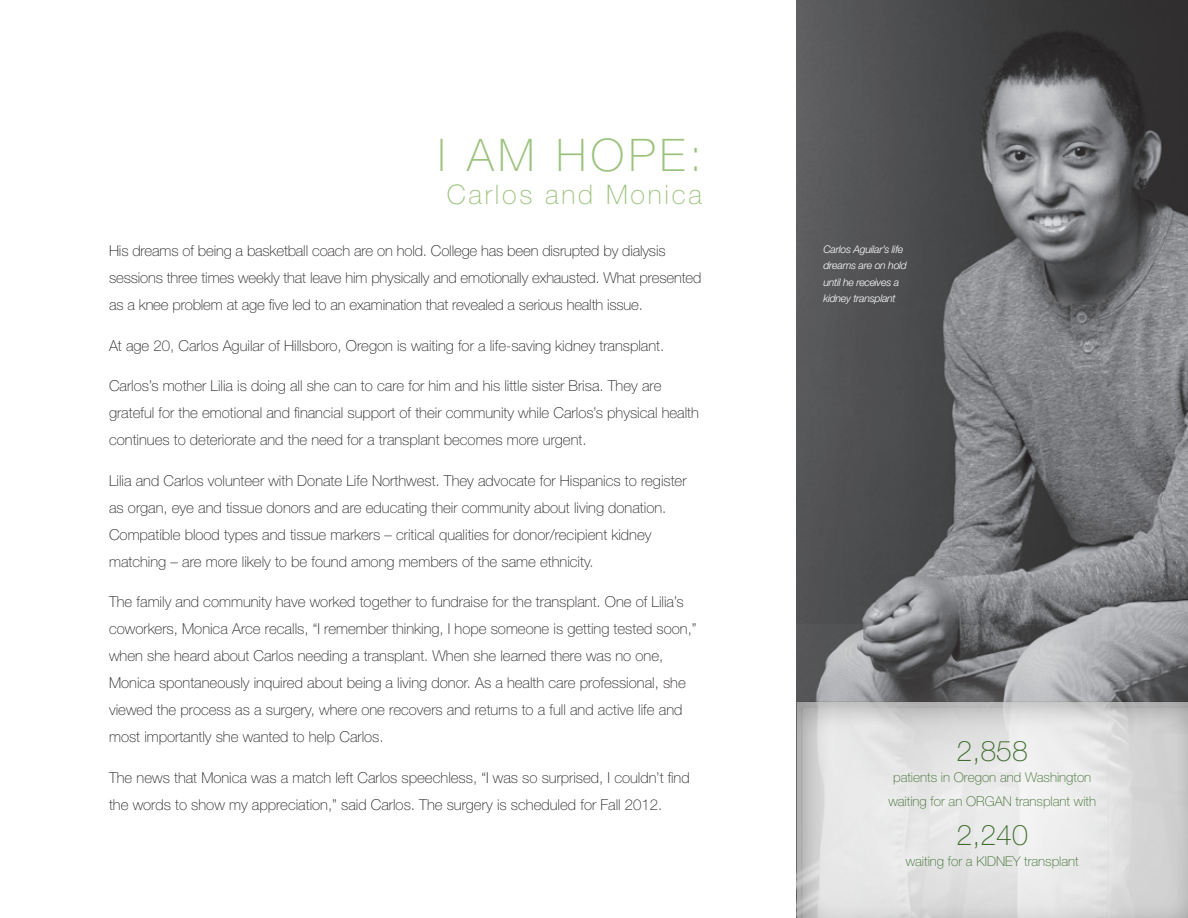
<style>
.page{position:relative;width:1188px;height:918px;background:#fff}
.page>*{position:absolute;margin:0;border:0;box-sizing:border-box;transform-origin:0 0}
.t1{font:100 45px "Helvetica Neue";letter-spacing:.1em;color:#9cc27d}
.t2{font:100 28.5px "Helvetica Neue";color:#3d6c2d}
.t3{font:100 27px "Helvetica Neue";letter-spacing:.1em;color:#9cc27d}
.t4{font:100 15px/27px "Helvetica Neue";color:#231f20}
.t5{font:100 13.5px/24px "Helvetica Neue";color:#3d6c2d;text-align:center}
.t6{font:italic 300 10.5px/16.5px "Helvetica Neue";letter-spacing:-.025em;color:#fff}
</style>
<div class="page">
<img style="left:796px;top:0;width:392px;height:624px">
<div style="left:777px;top:624px;width:411px;height:294px;background:#fff;opacity:.75"></div>
<h1 class="t1" style="left:438px;top:129px;width:266px">I AM HOPE:</h1>
<h3 class="t3" style="left:447px;top:179px;width:257px">Carlos and Monica</h3>
<p class="t4" style="left:109px;top:238px;width:594px">His dreams of being a basketball coach are on hold. College has been disrupted by dialysis sessions three times weekly that leave him physically and emotionally exhausted. What presented as a knee problem at age five led to an examination that revealed a serious health issue.</p>
<p class="t4" style="left:109px;top:332px;width:557px">At age 20, Carlos Aguilar of Hillsboro, Oregon is waiting for a life-saving kidney transplant.</p>
<p class="t4" style="left:109px;top:373px;width:591px">Carlos’s mother Lilia is doing all she can to care for him and his little sister Brisa. They are grateful for the emotional and financial support of their community while Carlos’s physical health continues to deteriorate and the need for a transplant becomes more urgent.</p>
<p class="t4" style="left:109px;top:467px;width:579px">Lilia and Carlos volunteer with Donate Life Northwest. They advocate for Hispanics to register as organ, eye and tissue donors and are educating their community about living donation.<br>Compatible blood types and tissue markers – critical qualities for donor/recipient kidney matching – are more likely to be found among members of the same ethnicity.</p>
<p class="t4" style="left:109px;top:589px;width:589px">The family and community have worked together to fundraise for the transplant. One of Lilia’s coworkers, Monica Arce recalls, “I remember thinking, I hope someone is getting tested soon,” when she heard about Carlos needing a transplant. When she learned there was no one, Monica spontaneously inquired about being a living donor. As a health care professional, she viewed the process as a surgery, where one recovers and returns to a full and active life and most importantly she wanted to help Carlos.</p>
<p class="t4" style="left:109px;top:764px;width:582px">The news that Monica was a match left Carlos speechless, “I was so surprised, I couldn’t find the words to show my appreciation,” said Carlos. The surgery is scheduled for Fall 2012.</p>
<p class="t6" style="left:823px;top:241px;width:85px">Carlos Aguilar’s life dreams are on hold until he receives a kidney transplant</p>
<h2 class="t2" style="left:957px;top:735px;width:73px">2,858</h2>
<p class="t5" style="left:888px;top:765px;width:209px">patients in Oregon and Washington waiting for an ORGAN transplant with</p>
<h2 class="t2" style="left:957px;top:819px;width:73px">2,240</h2>
<p class="t5" style="left:906px;top:849px;width:175px">waiting for a KIDNEY transplant</p>
</div>
